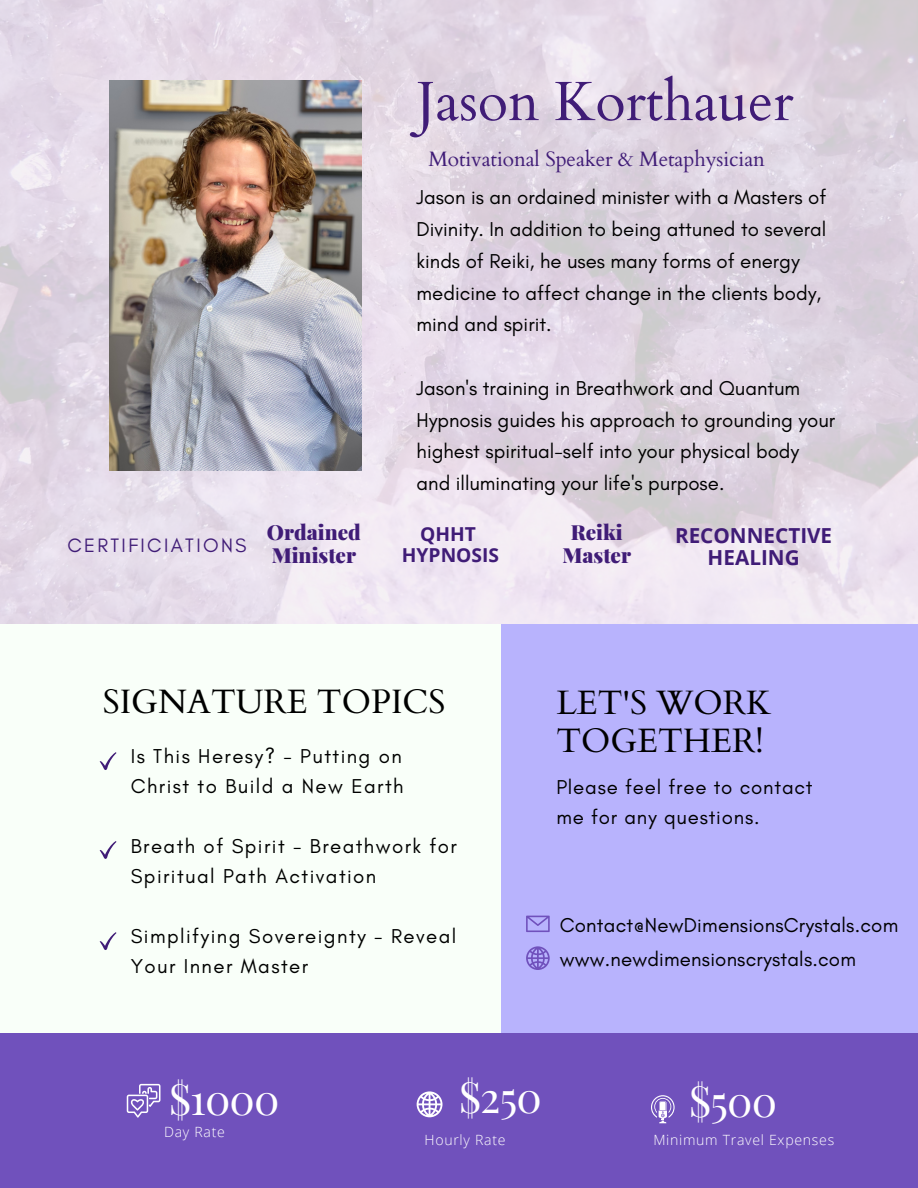
<style>
.page{position:relative;width:918px;height:1188px;background:#fff}
.page>*{position:absolute;margin:0;border:0;box-sizing:border-box;transform-origin:0 0}
.t1{font:55.5px "Cardo";color:#401c77}
.t2{font:42.3px "Playfair Display";letter-spacing:-.02em;color:#fff}
.t3{font:33.9px/38.1px "Cardo";color:#000}
.t4{font:20.85px "Cardo";letter-spacing:-.005em;color:#401c77}
.t5{font:900 20.85px/22.8px "Playfair Display";color:#401c77}
.t6{font:700 20.7px/22px "Open Sans";color:#401c77;text-align:center}
.t7{font:20.4px/31.8px "Glacial Indifference";color:#000}
.t8{font:20.4px/29.7px "Glacial Indifference";letter-spacing:.07em;color:#000}
.t9{font:20.4px/29.7px "Glacial Indifference";letter-spacing:.04em;color:#000}
.t10{font:19.8px "Glacial Indifference";letter-spacing:.12em;color:#401c77}
.t11{font:700 19.2px/20.4px "Open Sans";color:#401c77;text-align:center}
.t12{font:300 14.1px "Open Sans";letter-spacing:.05em;color:#fff}
</style>
<div class="page">
<img style="left:0;top:0;width:918px;height:624px">
<img style="left:109px;top:80px;width:252px;height:390px">
<div style="left:0;top:624px;width:918px;height:412px;background:#f9fff9"></div>
<div style="left:502px;top:624px;width:416px;height:412px;background:#b8b3fd"></div>
<div style="left:0;top:1033px;width:918px;height:155px;background:#7051bc"></div>
<svg style="left:100px;top:752px;width:16px;height:18px"></svg>
<svg style="left:100px;top:841px;width:16px;height:18px"></svg>
<svg style="left:100px;top:932px;width:16px;height:18px"></svg>
<svg style="left:526px;top:946px;width:24px;height:24px"></svg>
<svg style="left:417px;top:1091px;width:26px;height:26px"></svg>
<svg style="left:127px;top:1084px;width:33px;height:34px"></svg>
<svg style="left:651px;top:1095px;width:24px;height:28px"></svg>
<svg style="left:526px;top:916px;width:24px;height:16px"></svg>
<h1 class="t1" style="left:417px;top:65px;width:378px">Jason Korthauer</h1>
<p class="t4" style="left:428px;top:145px;width:338px">Motivational Speaker &amp; Metaphysician</p>
<p class="t7" style="left:417px;top:181px;width:411px">Jason is an ordained minister with a Masters of Divinity. In addition to being attuned to several kinds of Reiki, he uses many forms of energy medicine to affect change in the clients body, mind and spirit.</p>
<p class="t10" style="left:67px;top:533px;width:181px">CERTIFICIATIONS</p>
<p class="t7" style="left:417px;top:372px;width:420px">Jason's training in Breathwork and Quantum Hypnosis guides his approach to grounding your highest spiritual-self into your physical body and illuminating your life's purpose.</p>
<p class="t5" style="left:267px;top:520px;width:95px">Ordained<br>Minister</p>
<p class="t5" style="left:562px;top:520px;width:70px;text-align:center">Reiki<br>Master</p>
<p class="t11" style="left:402px;top:524px;width:99px">QHHT<br>HYPNOSIS</p>
<p class="t6" style="left:675px;top:524px;width:159px">RECONNECTIVE<br>HEALING</p>
<h3 class="t3" style="left:103px;top:684px;width:344px">SIGNATURE TOPICS</h3>
<p class="t8" style="left:131px;top:741px;width:274px">Is This Heresy? - Putting on<br>Christ to Build a New Earth</p>
<p class="t8" style="left:131px;top:831px;width:328px">Breath of Spirit - Breathwork for<br>Spiritual Path Activation</p>
<p class="t8" style="left:131px;top:921px;width:327px">Simplifying Sovereignty - Reveal<br>Your Inner Master</p>
<h3 class="t3" style="left:556px;top:684px;width:217px">LET'S WORK<br>TOGETHER!</h3>
<p class="t9" style="left:556px;top:772px;width:258px">Please feel free to contact me for any questions.</p>
<p class="t7" style="left:560px;top:907px;width:340px;line-height:34.8px">Contact@NewDimensionsCrystals.com www.newdimensionscrystals.com</p>
<h2 class="t2" style="left:169px;top:1069px;width:112px">$1000</h2>
<p class="t12" style="left:164px;top:1122px;width:62px">Day Rate</p>
<h2 class="t2" style="left:459px;top:1067px;width:84px">$250</h2>
<h2 class="t2" style="left:689px;top:1071px;width:89px">$500</h2>
<p class="t12" style="left:425px;top:1130px;width:82px">Hourly Rate</p>
<p class="t12" style="left:653px;top:1130px;width:182px">Minimum Travel Expenses</p>
</div>
